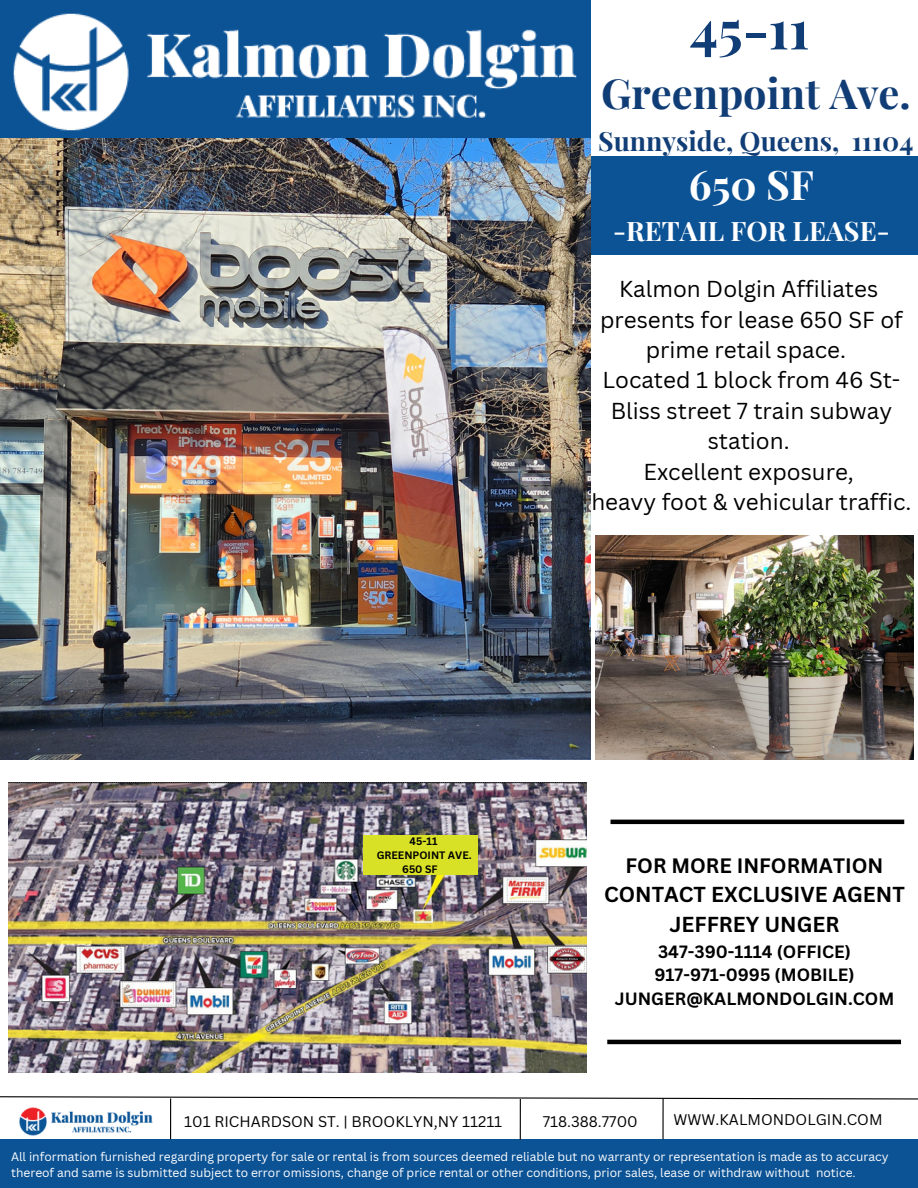
<style>
.page{position:relative;width:918px;height:1188px;background:#fff}
.page>*{position:absolute;margin:0;border:0;box-sizing:border-box;transform-origin:0 0}
.t1{font:700 53.55px "Playfair Display";color:#113d76}
.t2{font:700 41.55px "Playfair Display";color:#113d76}
.t3{font:700 40.8px "Playfair Display";color:#fff}
.t4{font:700 26.85px "Playfair Display";color:#fff}
.t5{font:700 26.55px "Playfair Display";color:#113d76}
.t6{font:22.5px/30.3px "Canva Sans";color:#000;text-align:center}
.t7{font:700 21.15px/29.2px "Canva Sans";color:#000;text-align:center}
.t8{font:700 20.25px "Canva Sans";color:#000}
.t9{font:700 17.25px/23.7px "Canva Sans";color:#000;text-align:center}
.t10{font:15px "Canva Sans";color:#000}
.t11{font:12px/16px "Canva Sans";color:#fff}
.t12{font:700 10.5px "Canva Sans";color:#000}
</style>
<div class="page">
<img style="left:0;top:0;width:591px;height:139px">
<div style="left:590px;top:156px;width:328px;height:99px;background:#0c5396"></div>
<div style="left:0;top:1139px;width:918px;height:49px;background:#0c5396"></div>
<svg style="left:0;top:1096px;width:918px;height:4px"></svg>
<img style="left:16px;top:1098px;width:140px;height:38px">
<hr style="left:170px;top:1098px;width:1px;height:41px;background:#000">
<hr style="left:520px;top:1099px;width:1px;height:41px;background:#000">
<hr style="left:662px;top:1098px;width:2px;height:41px;background:#000">
<img style="left:0;top:139px;width:591px;height:621px">
<img style="left:596px;top:536px;width:317px;height:224px">
<img style="left:9px;top:782px;width:578px;height:291px">
<hr style="left:611px;top:820px;width:293px;height:4px;background:#000">
<hr style="left:607px;top:1040px;width:294px;height:4px;background:#000">
<div style="left:363px;top:835px;width:114px;height:40px;background:#d8e125"></div>
<p class="t1" style="left:690px;top:-8px;width:121px">45-11</p>
<p class="t2" style="left:601px;top:64px;width:311px">Greenpoint Ave.</p>
<p class="t5" style="left:598px;top:122px;width:317px">Sunnyside, Queens, 11104</p>
<p class="t3" style="left:689px;top:156px;width:127px">650 SF</p>
<p class="t4" style="left:613px;top:212px;width:278px">-RETAIL FOR LEASE-</p>
<p class="t6" style="left:591px;top:273px;width:322px">Kalmon Dolgin Affiliates presents for lease 650 SF of prime retail space.<br>Located 1 block from 46 St-<br>Bliss street 7 train subway station.<br>Excellent exposure,<br>heavy foot &amp; vehicular traffic.</p>
<h5 class="t12" style="left:410px;top:834px;width:29px">45-11</h5>
<h6 class="t12" style="left:377px;top:848px;width:96px">GREENPOINT AVE.</h6>
<h5 class="t12" style="left:402px;top:862px;width:37px">650 SF</h5>
<h4 class="t8" style="left:626px;top:852px;width:259px">FOR MORE INFORMATION</h4>
<h4 class="t7" style="left:604px;top:880px;width:302px">CONTACT EXCLUSIVE AGENT<br>JEFFREY UNGER</h4>
<h4 class="t9" style="left:615px;top:939px;width:281px">347-390-1114 (OFFICE)<br>917-971-0995 (MOBILE)<br>JUNGER@KALMONDOLGIN.COM</h4>
<p class="t10" style="left:543px;top:1111px;width:96px">718.388.7700</p>
<p class="t10" style="left:674px;top:1109px;width:210px">WWW.KALMONDOLGIN.COM</p>
<p class="t10" style="left:184px;top:1111px;width:320px">101 RICHARDSON ST. | BROOKLYN,NY 11211</p>
<p class="t11" style="left:11px;top:1149px;width:879px">All information furnished regarding property for sale or rental is from sources deemed reliable but no warranty or representation is made as to accuracy thereof and same is submitted subject to error omissions, change of price rental or other conditions, prior sales, lease or withdraw without notice.</p>
</div>
